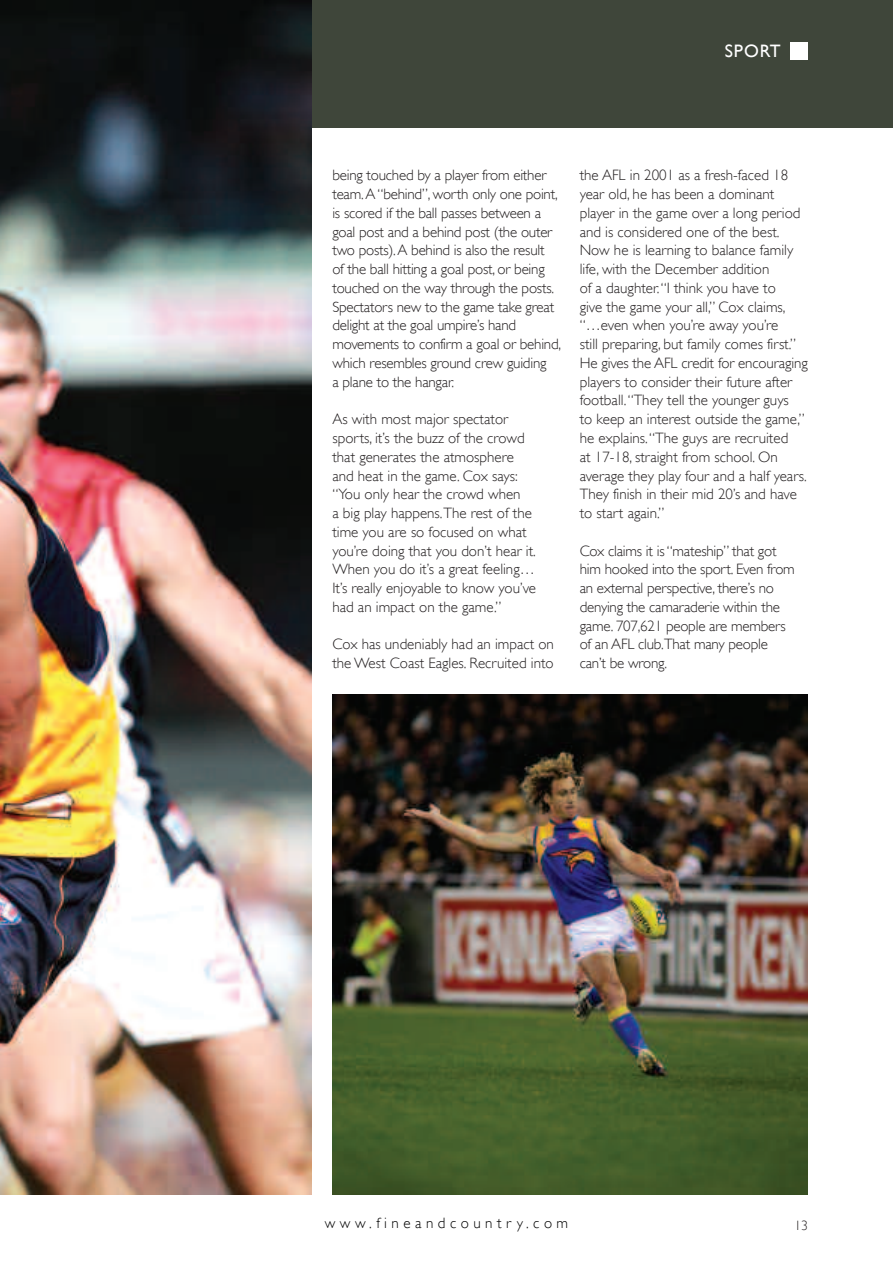
<style>
.page{position:relative;width:893px;height:1263px;background:#fff}
.page>*{position:absolute;margin:0;border:0;box-sizing:border-box;transform-origin:0 0}
.t1{font:18px "Gill Sans";letter-spacing:.05em;color:#fff}
.t2{font:300 15px/18.8px "Gill Sans";color:#231f20}
.t3{font:300 15px "Gill Sans";letter-spacing:.3em;color:#000}
.t4{font:300 13.5px "Gill Sans";color:#231f20}
</style>
<div class="page">
<div style="left:311px;top:0;width:582px;height:128px;background:#3f463a"></div>
<div style="left:791px;top:43px;width:17px;height:17px;background:#fff"></div>
<img style="left:0;top:0;width:311px;height:1194px">
<img style="left:333px;top:694px;width:474px;height:500px">
<p class="t1" style="left:725px;top:41px;width:57px">SPORT</p>
<p class="t2" style="left:332px;top:166px;width:230px">being touched by a player from either team.A “behind”, worth only one point, is scored if the ball passes between a goal post and a behind post (the outer two posts).A behind is also the result<br>of the ball hitting a goal post, or being touched on the way through the posts.<br>Spectators new to the game take great delight at the goal umpire’s hand movements to confirm a goal or behind, which resembles ground crew guiding<br>a plane to the hangar.</p>
<p class="t2" style="left:332px;top:410px;width:205px">As with most major spectator sports, it’s the buzz of the crowd that generates the atmosphere and heat in the game. Cox says: “You only hear the crowd when<br>a big play happens.The rest of the time you are so focused on what you’re doing that you don’t hear it.<br>When you do it’s a great feeling…<br>It’s really enjoyable to know you’ve had an impact on the game.”</p>
<p class="t2" style="left:332px;top:635px;width:223px">Cox has undeniably had an impact on the West Coast Eagles. Recruited into</p>
<p class="t2" style="left:580px;top:166px;width:229px">the AFL in 2001 as a fresh-faced 18 year old, he has been a dominant player in the game over a long period and is considered one of the best.<br>Now he is learning to balance family life, with the December addition<br>of a daughter.“I think you have to<br>give the game your all,” Cox claims, “…even when you’re away you’re<br>still preparing, but family comes first.” He gives the AFL credit for encouraging players to consider their future after football.“They tell the younger guys<br>to keep an interest outside the game,” he explains.“The guys are recruited<br>at 17-18, straight from school. On average they play four and a half years.<br>They finish in their mid 20’s and have to start again.”</p>
<p class="t2" style="left:580px;top:541px;width:217px">Cox claims it is “mateship” that got him hooked into the sport. Even from an external perspective, there’s no denying the camaraderie within the game. 707,621 people are members of an AFL club.That many people can’t be wrong.</p>
<p class="t3" style="left:325px;top:1215px;width:245px">www.fineandcountry.com</p>
<p class="t4" style="left:794px;top:1218px;width:15px">13</p>
</div>
